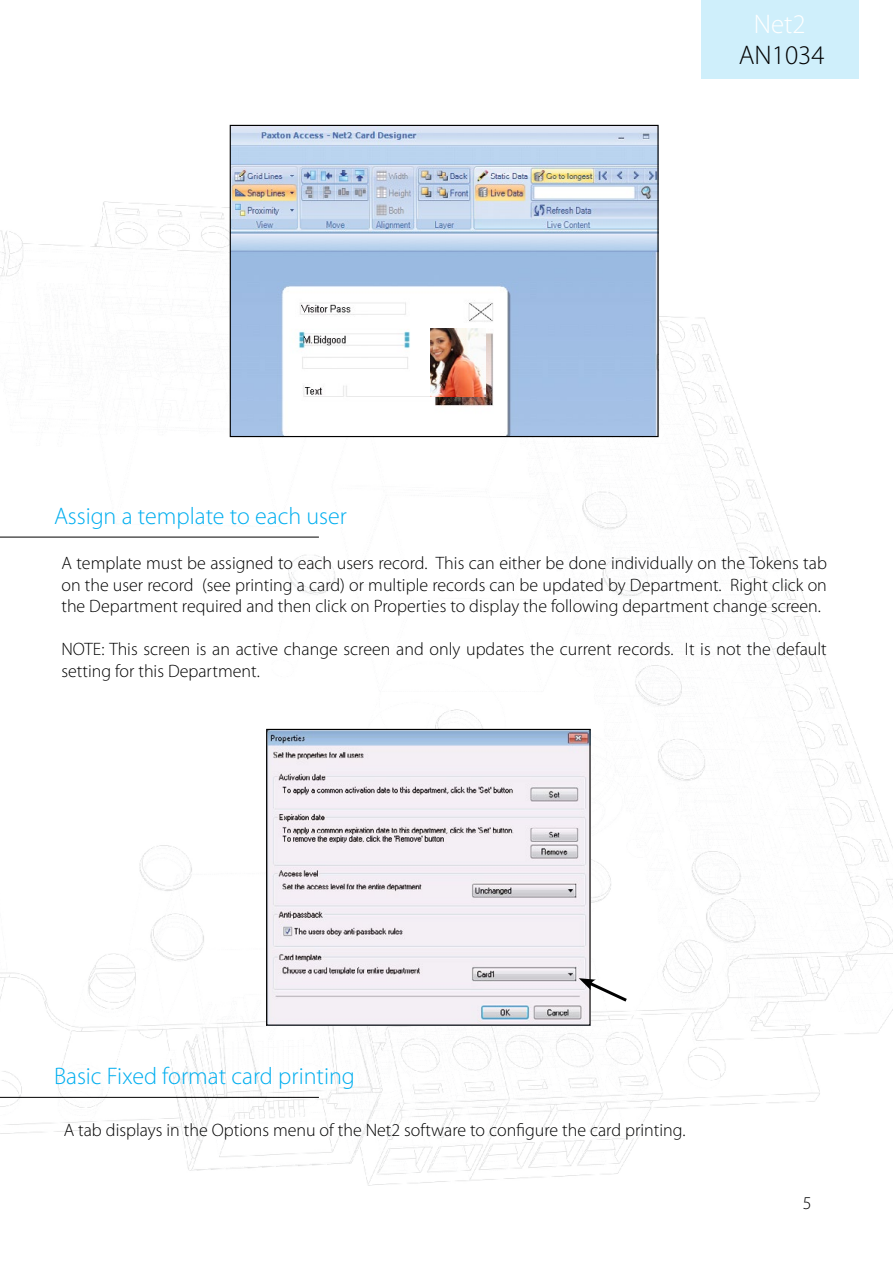
<style>
.page{position:relative;width:893px;height:1263px;background:#fff}
.page>*{position:absolute;margin:0;border:0;box-sizing:border-box;transform-origin:0 0}
.t1{font:300 27px "Myriad Pro";color:#000}
.t2{font:300 27px "Myriad Pro";color:#fff}
.t3{font:300 24px "Myriad Pro";color:#00aeef}
.t4{font:300 18px/21.6px "Myriad Pro";color:#000;text-align:justify}
</style>
<div class="page">
<img style="left:0;top:143px;width:893px;height:1043px">
<div style="left:702px;top:0;width:157px;height:79px;background:#cfeffb"></div>
<img style="left:232px;top:127px;width:425px;height:308px">
<div style="left:230px;top:125px;width:429px;height:312px;border:1px solid #000"></div>
<hr style="left:0;top:537px;width:319px;height:1px;background:#000">
<hr style="left:0;top:1097px;width:319px;height:1px;background:#000">
<img style="left:268px;top:731px;width:321px;height:293px">
<div style="left:266px;top:729px;width:325px;height:297px;border:1px solid #000"></div>
<svg style="left:579px;top:978px;width:51px;height:26px"></svg>
<img style="left:431px;top:329px;width:54px;height:68px">
<h1 class="t2" style="left:754px;top:8px;width:53px">Net2</h1>
<h1 class="t1" style="left:739px;top:39px;width:87px">AN1034</h1>
<h2 class="t3" style="left:54px;top:502px;width:294px">Assign a template to each user</h2>
<p class="t4" style="left:61px;top:552px;width:767px">A template must be assigned to each users record. This can either be done individually on the Tokens tab on the user record (see printing a card) or multiple records can be updated by Department. Right click on the Department required and then click on Properties to display the following department change screen.</p>
<p class="t4" style="left:61px;top:638px;width:767px">NOTE: This screen is an active change screen and only updates the current records. It is not the default setting for this Department.</p>
<h2 class="t3" style="left:54px;top:1061px;width:302px">Basic Fixed format card printing</h2>
<p class="t4" style="left:64px;top:1119px;width:623px">A tab displays in the Options menu of the Net2 software to configure the card printing.</p>
<p class="t4" style="left:803px;top:1192px;width:10px">5</p>
</div>
